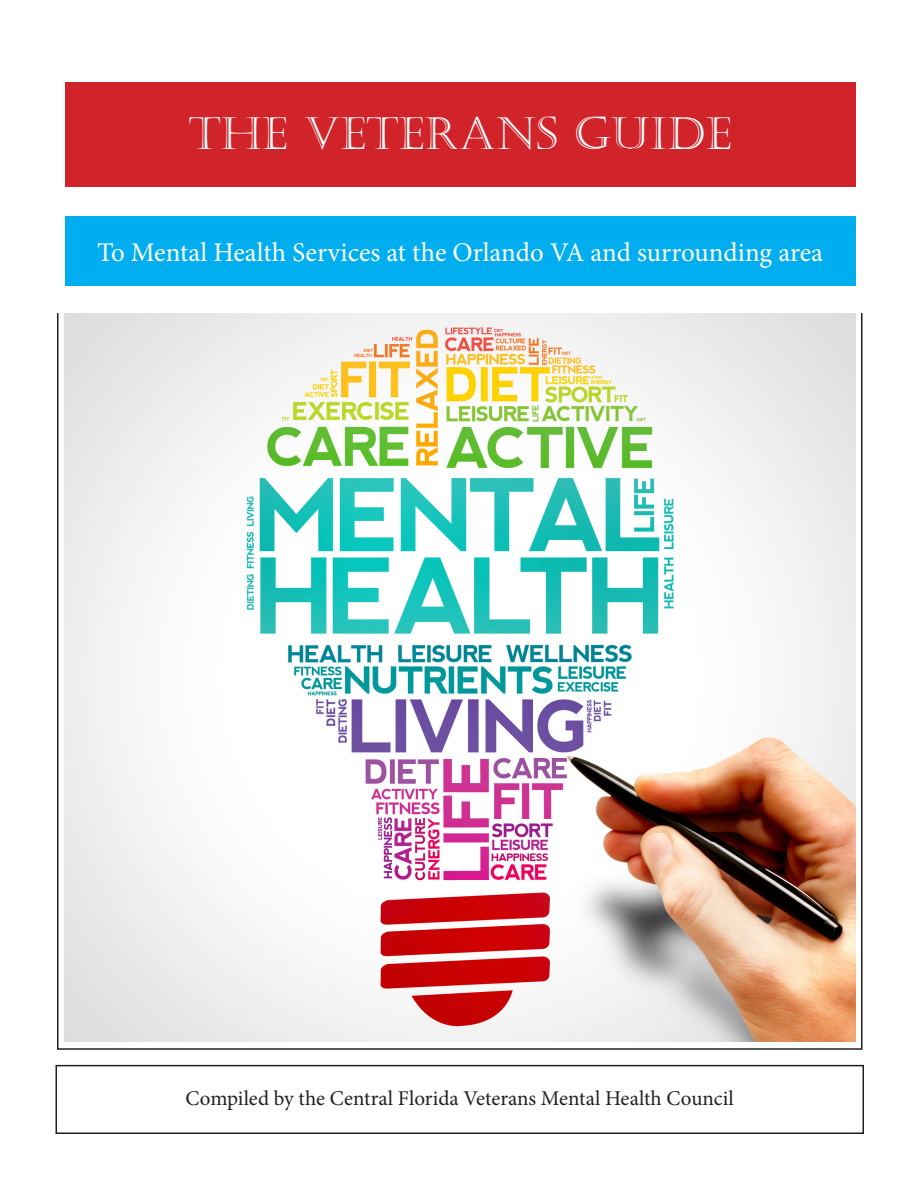
<style>
.page{position:relative;width:918px;height:1188px;background:#fff}
.page>*{position:absolute;margin:0;border:0;box-sizing:border-box;transform-origin:0 0}
.t1{font:45px "Castellar";color:#fff}
.t2{font:27px "Minion Pro";color:#fff}
.t3{font:21px "Minion Pro";color:#231f20}
</style>
<div class="page">
<div style="left:56px;top:1065px;width:808px;height:69px;border:2px solid #231f20"></div>
<img style="left:65px;top:313px;width:790px;height:728px">
<div style="left:65px;top:82px;width:790px;height:105px;background:#d1232a"></div>
<div style="left:65px;top:216px;width:790px;height:69px;background:#00aeef"></div>
<p class="t1" style="left:189px;top:108px;width:544px">THE VETERANS GUIDE</p>
<p class="t2" style="left:97px;top:235px;width:728px">To Mental Health Services at the Orlando VA and surrounding area</p>
<p class="t3" style="left:186px;top:1084px;width:550px">Compiled by the Central Florida Veterans Mental Health Council</p>
</div>
